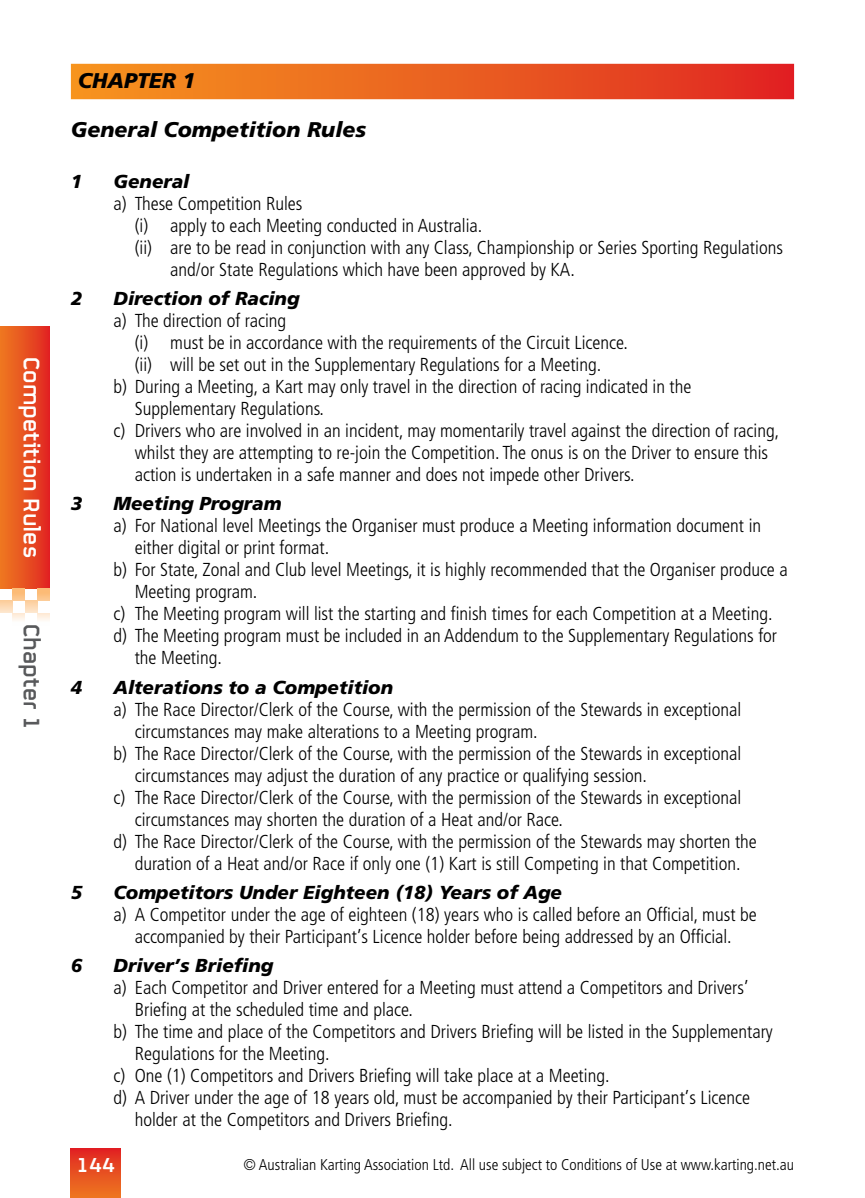
<style>
.page{position:relative;width:865px;height:1198px;background:#fff}
.page>*{position:absolute;margin:0;border:0;box-sizing:border-box;transform-origin:0 0}
.t1{font:500 25px "FS Sinclair";color:#fff;scale:.95 1}
.t2{font:500 25px "FS Sinclair";color:#58595b;scale:.95 1}
.t3{font:500 22.5px "FS Sinclair";color:#fff}
.t4{font:italic 900 21.25px "Frutiger 76";color:#000}
.t5{font:300 condensed 18.75px/22px "Frutiger 47";color:#000;text-align:center}
.t6{font:italic 900 18.75px "Frutiger 76";color:#000}
.t7{font:300 condensed 15.5px "Frutiger 47";color:#000}
</style>
<div class="page">
<div style="left:0;top:326px;width:50px;height:262px;background:linear-gradient(to right,#ee7b20,#e12722)"></div>
<svg style="left:37px;top:588px;width:13px;height:13px"></svg>
<svg style="left:37px;top:613px;width:13px;height:8px"></svg>
<svg style="left:25px;top:601px;width:12px;height:12px"></svg>
<svg style="left:12px;top:588px;width:13px;height:13px"></svg>
<svg style="left:12px;top:613px;width:13px;height:8px"></svg>
<svg style="left:0;top:601px;width:12px;height:12px"></svg>
<div style="left:71px;top:1148px;width:49px;height:50px;background:linear-gradient(to bottom,#e02422,#ee7820)"></div>
<div style="left:71px;top:64px;width:723px;height:35px;background:linear-gradient(to right,#f6981e,#e02723)"></div>
<h1 class="t1" style="left:52px;top:357px;width:213px;rotate:90deg">Competition Rules</h1>
<h1 class="t2" style="left:52px;top:624px;width:113px;rotate:90deg">Chapter 1</h1>
<p class="t4" style="left:78px;top:68px;width:119px">CHAPTER 1</p>
<p class="t4" style="left:71px;top:117px;width:297px">General Competition Rules</p>
<p class="t6" style="left:71px;top:170px;width:13px">1</p>
<p class="t6" style="left:113px;top:170px;width:78px">General</p>
<p class="t5" style="left:113px;top:193px;width:191px">a) These Competition Rules</p>
<p class="t5" style="left:135px;top:215px;width:349px">(i) apply to each Meeting conducted in Australia.</p>
<p class="t5" style="left:135px;top:237px;width:649px">(ii) are to be read in conjunction with any Class, Championship or Series Sporting Regulations</p>
<p class="t5" style="left:170px;top:259px;width:406px">and/or State Regulations which have been approved by KA.</p>
<p class="t6" style="left:71px;top:288px;width:13px">2</p>
<p class="t6" style="left:113px;top:288px;width:188px">Direction of Racing</p>
<p class="t5" style="left:113px;top:310px;width:174px">a) The direction of racing</p>
<p class="t5" style="left:135px;top:332px;width:495px">(i) must be in accordance with the requirements of the Circuit Licence.</p>
<p class="t5" style="left:135px;top:354px;width:468px">(ii) will be set out in the Supplementary Regulations for a Meeting.</p>
<p class="t5" style="left:113px;top:376px;width:579px">b) During a Meeting, a Kart may only travel in the direction of racing indicated in the</p>
<p class="t5" style="left:135px;top:398px;width:191px">Supplementary Regulations.</p>
<p class="t5" style="left:113px;top:420px;width:667px">c) Drivers who are involved in an incident, may momentarily travel against the direction of racing,</p>
<p class="t5" style="left:135px;top:442px;width:635px">whilst they are attempting to re-join the Competition. The onus is on the Driver to ensure this</p>
<p class="t5" style="left:135px;top:464px;width:501px">action is undertaken in a safe manner and does not impede other Drivers.</p>
<p class="t6" style="left:71px;top:493px;width:13px">3</p>
<p class="t6" style="left:113px;top:493px;width:169px">Meeting Program</p>
<p class="t5" style="left:113px;top:515px;width:649px">a) For National level Meetings the Organiser must produce a Meeting information document in</p>
<p class="t5" style="left:135px;top:537px;width:196px">either digital or print format.</p>
<p class="t5" style="left:113px;top:559px;width:676px">b) For State, Zonal and Club level Meetings, it is highly recommended that the Organiser produce a</p>
<p class="t5" style="left:135px;top:581px;width:124px">Meeting program.</p>
<p class="t5" style="left:113px;top:603px;width:660px">c) The Meeting program will list the starting and finish times for each Competition at a Meeting.</p>
<p class="t5" style="left:113px;top:625px;width:665px">d) The Meeting program must be included in an Addendum to the Supplementary Regulations for</p>
<p class="t5" style="left:135px;top:647px;width:89px">the Meeting.</p>
<p class="t6" style="left:71px;top:676px;width:13px">4</p>
<p class="t6" style="left:113px;top:676px;width:281px">Alterations to a Competition</p>
<p class="t5" style="left:113px;top:698px;width:629px">a) The Race Director/Clerk of the Course, with the permission of the Stewards in exceptional</p>
<p class="t5" style="left:135px;top:720px;width:404px">circumstances may make alterations to a Meeting program.</p>
<p class="t5" style="left:113px;top:742px;width:629px">b) The Race Director/Clerk of the Course, with the permission of the Stewards in exceptional</p>
<p class="t5" style="left:135px;top:764px;width:514px">circumstances may adjust the duration of any practice or qualifying session.</p>
<p class="t5" style="left:113px;top:786px;width:629px">c) The Race Director/Clerk of the Course, with the permission of the Stewards in exceptional</p>
<p class="t5" style="left:135px;top:808px;width:430px">circumstances may shorten the duration of a Heat and/or Race.</p>
<p class="t5" style="left:113px;top:830px;width:645px">d) The Race Director/Clerk of the Course, with the permission of the Stewards may shorten the</p>
<p class="t5" style="left:135px;top:852px;width:607px">duration of a Heat and/or Race if only one (1) Kart is still Competing in that Competition.</p>
<p class="t6" style="left:71px;top:881px;width:13px">5</p>
<p class="t6" style="left:113px;top:881px;width:450px">Competitors Under Eighteen (18) Years of Age</p>
<p class="t5" style="left:113px;top:903px;width:645px">a) A Competitor under the age of eighteen (18) years who is called before an Official, must be accompanied by their Participant’s Licence holder before being addressed by an Official.</p>
<p class="t6" style="left:71px;top:954px;width:13px">6</p>
<p class="t6" style="left:113px;top:954px;width:161px">Driver’s Briefing</p>
<p class="t5" style="left:113px;top:976px;width:636px">a) Each Competitor and Driver entered for a Meeting must attend a Competitors and Drivers’</p>
<p class="t5" style="left:135px;top:998px;width:280px">Briefing at the scheduled time and place.</p>
<p class="t5" style="left:113px;top:1020px;width:661px">b) The time and place of the Competitors and Drivers Briefing will be listed in the Supplementary</p>
<p class="t5" style="left:135px;top:1042px;width:196px">Regulations for the Meeting.</p>
<p class="t5" style="left:113px;top:1064px;width:497px">c) One (1) Competitors and Drivers Briefing will take place at a Meeting.</p>
<p class="t5" style="left:113px;top:1086px;width:638px">d) A Driver under the age of 18 years old, must be accompanied by their Participant’s Licence</p>
<p class="t5" style="left:135px;top:1108px;width:319px">holder at the Competitors and Drivers Briefing.</p>
<p class="t3" style="left:76px;top:1147px;width:41px">144</p>
<p class="t7" style="left:243px;top:1155px;width:552px">© Australian Karting Association Ltd. All use subject to Conditions of Use at www.karting.net.au</p>
</div>
